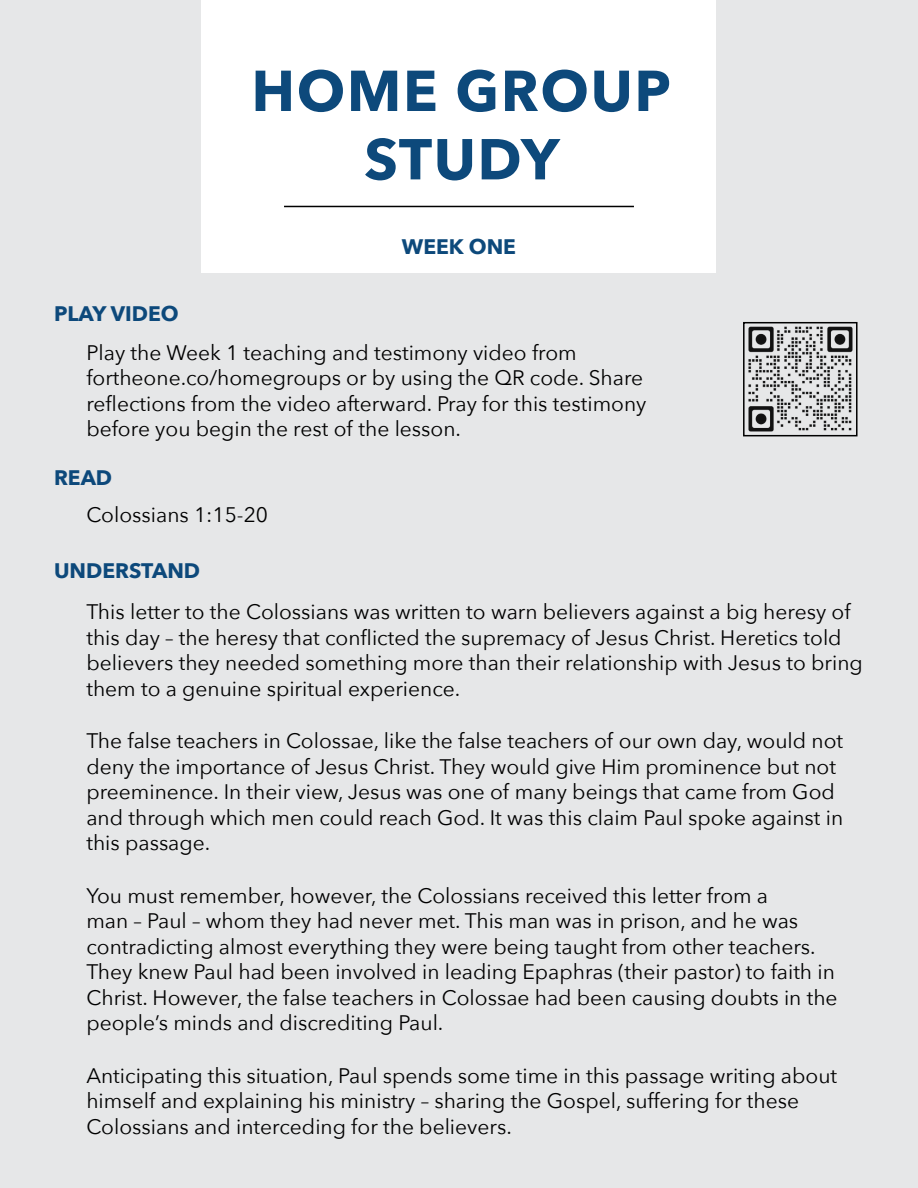
<style>
.page{position:relative;width:918px;height:1188px;background:#e6e7e8}
.page>*{position:absolute;margin:0;border:0;box-sizing:border-box;transform-origin:0 0}
.t1{font:700 57px/68.4px "Avenir Next";letter-spacing:.03em;color:#0d497b;text-align:center}
.t2{font:21px/25.5px "Avenir Next";color:#000}
.t3{font:700 21px "Avenir Next";color:#0d497b}
</style>
<div class="page">
<div style="left:202px;top:0;width:514px;height:273px;background:#fff"></div>
<hr style="left:284px;top:206px;width:350px;height:1px;background:#000">
<img style="left:748px;top:326px;width:105px;height:106px">
<div style="left:743px;top:322px;width:115px;height:114px;border:2px solid #000"></div>
<h1 class="t1" style="left:251px;top:56px;width:421px">HOME GROUP<br>STUDY</h1>
<p class="t3" style="left:54px;top:296px;width:126px">PLAY VIDEO</p>
<p class="t3" style="left:402px;top:229px;width:116px">WEEK ONE</p>
<p class="t2" style="left:86px;top:339px;width:562px">Play the Week 1 teaching and testimony video from fortheone.co/homegroups or by using the QR code. Share reflections from the video afterward. Pray for this testimony before you begin the rest of the lesson.</p>
<p class="t3" style="left:54px;top:459px;width:60px">READ</p>
<p class="t2" style="left:86px;top:501px;width:183px">Colossians 1:15-20</p>
<p class="t3" style="left:54px;top:552px;width:148px">UNDERSTAND</p>
<p class="t2" style="left:86px;top:599px;width:778px">This letter to the Colossians was written to warn believers against a big heresy of this day – the heresy that conflicted the supremacy of Jesus Christ. Heretics told believers they needed something more than their relationship with Jesus to bring them to a genuine spiritual experience.</p>
<p class="t2" style="left:86px;top:728px;width:758px">The false teachers in Colossae, like the false teachers of our own day, would not deny the importance of Jesus Christ. They would give Him prominence but not preeminence. In their view, Jesus was one of many beings that came from God and through which men could reach God. It was this claim Paul spoke against in this passage.</p>
<p class="t2" style="left:86px;top:882px;width:753px">You must remember, however, the Colossians received this letter from a<br>man – Paul – whom they had never met. This man was in prison, and he was contradicting almost everything they were being taught from other teachers.<br>They knew Paul had been involved in leading Epaphras (their pastor) to faith in Christ. However, the false teachers in Colossae had been causing doubts in the people’s minds and discrediting Paul.</p>
<p class="t2" style="left:86px;top:1062px;width:752px">Anticipating this situation, Paul spends some time in this passage writing about himself and explaining his ministry – sharing the Gospel, suffering for these<br>Colossians and interceding for the believers.</p>
</div>
